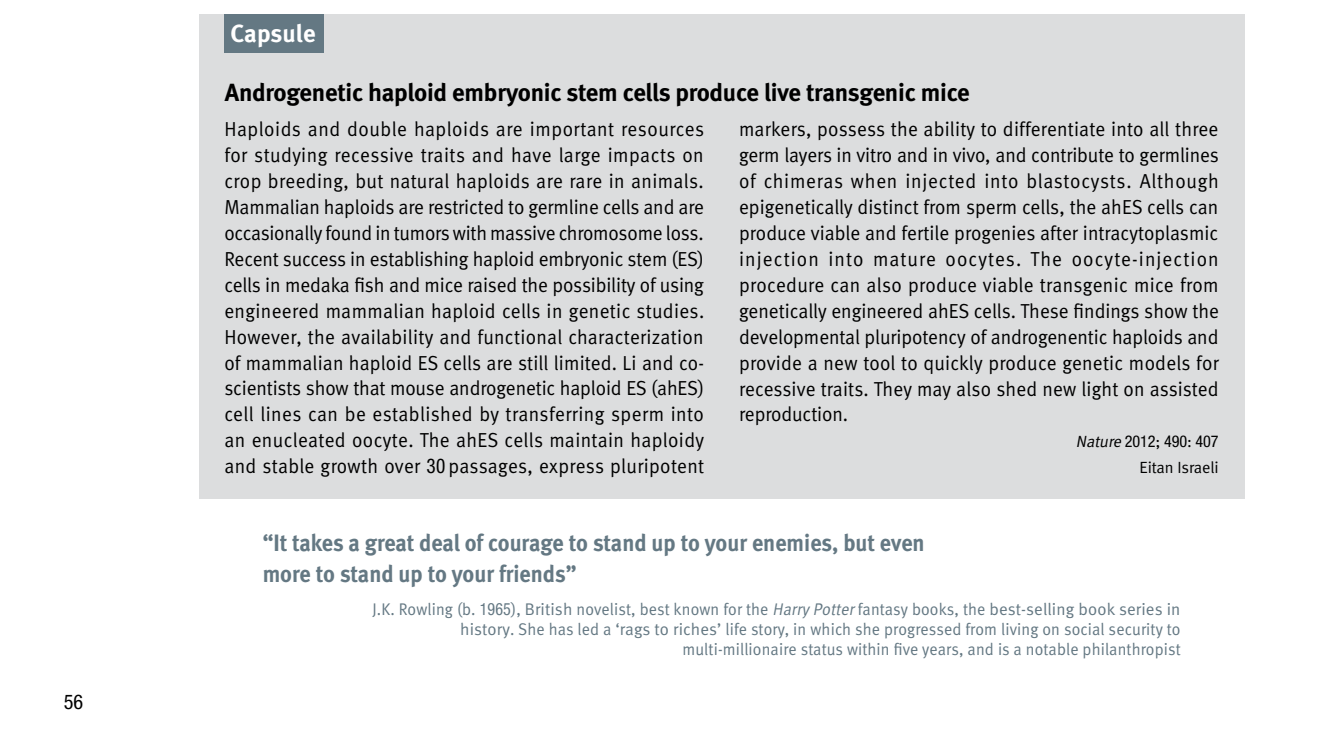
<style>
.page{position:relative;width:1340px;height:751px;background:#fff}
.page>*{position:absolute;margin:0;border:0;box-sizing:border-box;transform-origin:0 0}
.t1{font:700 24.75px "Meta";letter-spacing:-.01em;color:#000}
.t2{font:700 24.75px "Meta";color:#fff}
.t3{font:700 23.62px/30.4px "Meta";color:#647883;scale:.94 1}
.t4{font:20.25px/25.9px "Meta Normal";letter-spacing:.005em;color:#000;text-align:justify;scale:.95 1}
.t5{font:20.25px "Meta Normal";letter-spacing:.055em;color:#000;scale:.95 1}
.t6{font:condensed 20.25px "Helvetica Neue";color:#000}
.t7{font:16.88px/20.2px "Meta Normal";letter-spacing:.01em;color:#647883;text-align:right;scale:.95 1}
.t8{font:condensed 16.2px "Helvetica Neue";letter-spacing:-.005em;color:#000}
.t9{font:16.2px "Meta Normal";letter-spacing:-.005em;color:#000}
.s1{font-family:"Helvetica Neue";font-stretch:condensed}
.s2{font-family:"Meta Normal";font-style:italic;font-stretch:normal}
.s3{font-family:"Meta Normal";font-stretch:normal}
.s4{font-style:italic}
</style>
<div class="page">
<div style="left:199px;top:15px;width:1045px;height:483px;background:#dcddde"></div>
<div style="left:224px;top:15px;width:99px;height:38px;background:#647883"></div>
<p class="t6" style="left:64px;top:690px;width:21px">56</p>
<p class="t2" style="left:230px;top:19px;width:87px">Capsule</p>
<p class="t1" style="left:225px;top:78px;width:746px">Androgenetic haploid embryonic stem cells produce live transgenic mice</p>
<p class="t4" style="left:224px;top:116px;width:506px">Haploids and double haploids are important resources for studying recessive traits and have large impacts on crop breeding, but natural haploids are rare in animals.<br>Mammalian haploids are restricted to germline cells and are occasionally found in tumors with massive chromosome loss.<br>Recent success in establishing haploid embryonic stem (ES( cells in medaka fish and mice raised the possibility of using engineered mammalian haploid cells in genetic studies.<br>However, the availability and functional characterization</p>
<p class="t4" style="left:224px;top:375px;width:506px">scientists show that mouse androgenetic haploid ES (ahES(</p>
<p class="t4" style="left:224px;top:349px;width:506px">of mammalian haploid ES cells are still limited. Li and co-</p>
<p class="t4" style="left:224px;top:401px;width:506px">cell lines can be established by transferring sperm into an enucleated oocyte. The ahES cells maintain haploidy and stable growth over <span class="s1">30</span>passages, express pluripotent</p>
<p class="t4" style="left:739px;top:116px;width:506px;text-align:right">markers, possess the ability to differentiate into all three germ layers in vitro and in vivo, and contribute to germlines of chimeras when injected into blastocysts. Although epigenetically distinct from sperm cells, the ahES cells can produce viable and fertile progenies after intracytoplasmic oocyte-injection</p>
<p class="t4" style="left:1030px;top:245px;width:35px">The</p>
<p class="t4" style="left:739px;top:245px;width:506px;text-align:left">injection<br>procedure can also produce viable transgenic mice from genetically engineered ahES cells. These findings show the developmental pluripotency of androgenentic haploids and provide a new tool to quickly produce genetic models for recessive traits. They may also shed new light on assisted reproduction.</p>
<p class="t8" style="left:1075px;top:432px;width:144px"><span class="s2">Nature</span>2012<span class="s3">;</span> 490<span class="s3">:</span> 407</p>
<p class="t9" style="left:1139px;top:458px;width:81px">Eitan Israeli</p>
<p class="t4" style="left:828px;top:245px;width:38px">into</p>
<p class="t4" style="left:873px;top:245px;width:68px">mature</p>
<p class="t5" style="left:945px;top:247px;width:81px">oocytes.</p>
<p class="t3" style="left:263px;top:527px;width:705px">“It takes a great deal of courage to stand up to your enemies, but even more to stand up to your friends“</p>
<p class="t7" style="left:372px;top:598px;width:852px">.K. J Rowling .b( <span class="s1">1965</span> ,) British novelist, best known for the <span class="s4">HarryPotter</span>fantasy books, the best-selling book series in history. She has led a ‘rags to riches’ life story in, which she progressed from living on social security to multi-millionaire status within five years, and is a notable philanthropist</p>
</div>
